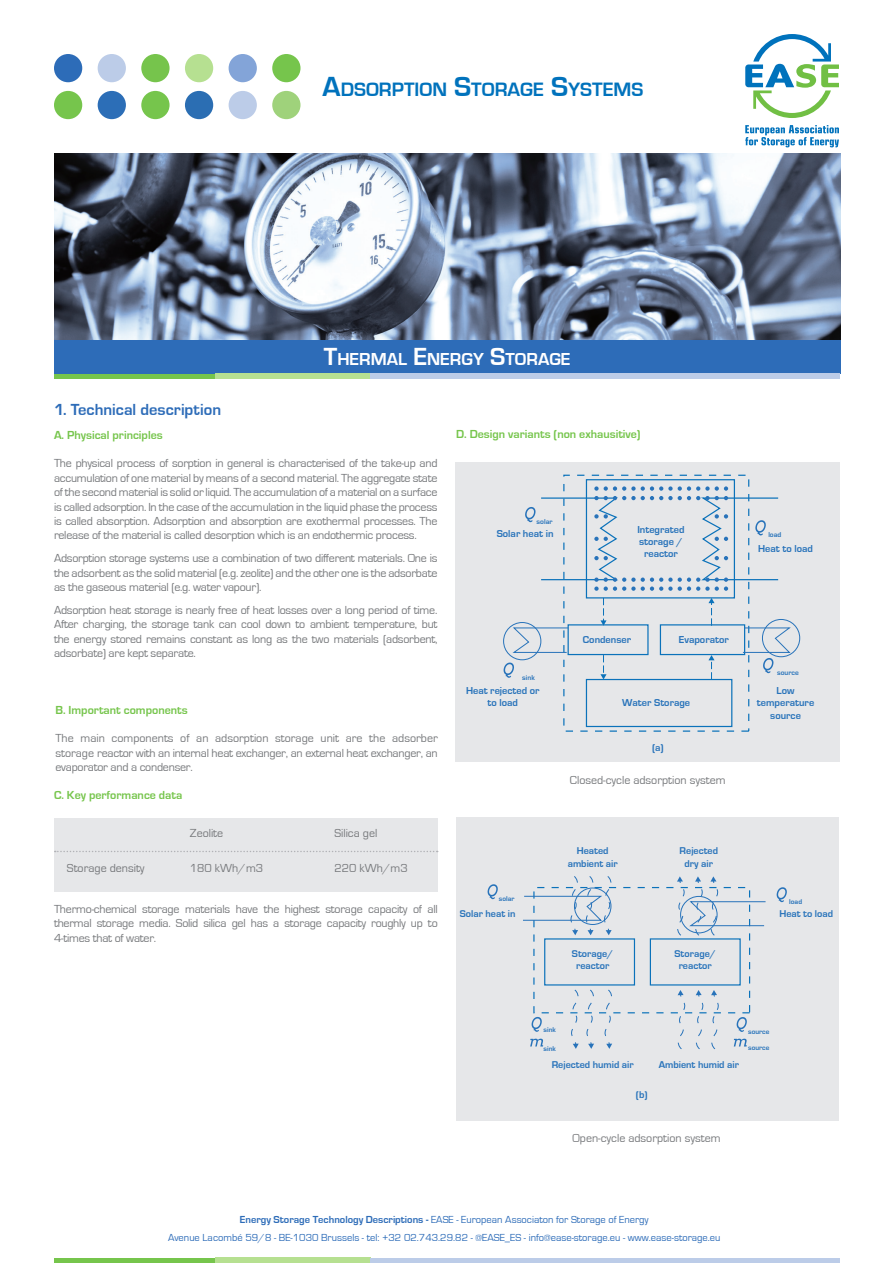
<style>
.page{position:relative;width:893px;height:1263px;background:#fff}
.page>*{position:absolute;margin:0;border:0;box-sizing:border-box;transform-origin:0 0}
.t1{font:700 19.95px "Eurostile";color:#0072bc}
.t2{font:700 17.85px "Eurostile";color:#fff}
.t3{font:700 16.5px "Eurostile";color:#2d6cb8}
.t4{font:12px/14.4px "Eurostile";letter-spacing:-.02em;color:#76787b;text-align:justify}
.t5{font:700 12px "Eurostile";color:#76c54c}
.t6{font:12px "Eurostile";color:#76787b}
.t7{font:10.5px/18px "Eurostile";color:#2d6cb8;text-align:center}
.t8{font:700 10.35px/12.5px "Eurostile";color:#2873ba;text-align:center}
.t9{font:700 10.2px/12.1px "Eurostile";color:#2873ba;text-align:center}
.t10{font:700 7.35px "Eurostile";color:#2873ba}
.t11{font:700 7.2px "Eurostile";color:#2873ba}
.s1{font-size:28.5px}
.s2{font-size:25.5px}
.s3{font-weight:700}
</style>
<div class="page">
<svg style="left:745px;top:34px;width:94px;height:84px"></svg>
<svg style="left:745px;top:125px;width:94px;height:22px"></svg>
<div style="left:54px;top:1258px;width:168px;height:5px;background:#76c54c"></div>
<div style="left:215px;top:1257px;width:156px;height:6px;background:#b6e091"></div>
<div style="left:371px;top:1258px;width:469px;height:5px;background:#bccce8"></div>
<div style="left:54px;top:91px;width:28px;height:28px;background:#76c54c;border-radius:50%"></div>
<div style="left:272px;top:54px;width:28px;height:28px;background:#76c54c;border-radius:50%"></div>
<div style="left:141px;top:91px;width:29px;height:28px;background:#76c54c;border-radius:50%"></div>
<div style="left:185px;top:54px;width:28px;height:28px;background:#b6e091;border-radius:50%"></div>
<div style="left:229px;top:91px;width:28px;height:28px;background:#bccce8;border-radius:50%"></div>
<div style="left:98px;top:54px;width:28px;height:28px;background:#bccce8;border-radius:50%"></div>
<div style="left:98px;top:91px;width:28px;height:28px;background:#2c6eb7;border-radius:50%"></div>
<div style="left:229px;top:54px;width:28px;height:28px;background:#83a4d8;border-radius:50%"></div>
<div style="left:185px;top:91px;width:28px;height:28px;background:#2b6eb3;border-radius:50%"></div>
<div style="left:141px;top:54px;width:29px;height:28px;background:#76c44c;border-radius:50%"></div>
<div style="left:272px;top:91px;width:28px;height:28px;background:#9fd27b;border-radius:50%"></div>
<div style="left:54px;top:54px;width:28px;height:28px;background:#2d6cb8;border-radius:50%"></div>
<div style="left:54px;top:374px;width:168px;height:5px;background:#76c54c"></div>
<div style="left:54px;top:339px;width:786px;height:35px;background:#2d6cb8"></div>
<div style="left:215px;top:374px;width:155px;height:5px;background:#b6e091"></div>
<div style="left:370px;top:374px;width:470px;height:5px;background:#bccce8"></div>
<img style="left:54px;top:153px;width:786px;height:186px">
<div style="left:54px;top:818px;width:383px;height:73px;background:#e6e7e9"></div>
<svg style="left:55px;top:851px;width:383px;height:1px"></svg>
<div style="left:456px;top:817px;width:382px;height:303px;background:#e6e7e9"></div>
<div style="left:544px;top:938px;width:91px;height:47px;border:1px solid #0b72ba"></div>
<div style="left:650px;top:938px;width:91px;height:47px;border:1px solid #0b72ba"></div>
<div style="left:533px;top:887px;width:217px;height:126px;border:1px dashed #0b72ba"></div>
<svg style="left:488px;top:884px;width:10px;height:15px"></svg>
<svg style="left:777px;top:887px;width:10px;height:15px"></svg>
<svg style="left:737px;top:1017px;width:10px;height:15px"></svg>
<svg style="left:532px;top:1017px;width:10px;height:15px"></svg>
<svg style="left:734px;top:1039px;width:13px;height:7px"></svg>
<svg style="left:530px;top:1039px;width:13px;height:7px"></svg>
<svg style="left:523px;top:876px;width:89px;height:59px"></svg>
<svg style="left:677px;top:876px;width:89px;height:60px"></svg>
<svg style="left:570px;top:989px;width:9px;height:60px"></svg>
<svg style="left:586px;top:989px;width:8px;height:60px"></svg>
<svg style="left:604px;top:989px;width:9px;height:60px"></svg>
<svg style="left:711px;top:990px;width:8px;height:60px"></svg>
<svg style="left:695px;top:990px;width:9px;height:60px"></svg>
<svg style="left:677px;top:990px;width:9px;height:59px"></svg>
<div style="left:455px;top:462px;width:384px;height:300px;background:#e6e7e9"></div>
<div style="left:586px;top:479px;width:149px;height:119px;border:1px solid #0b72ba"></div>
<div style="left:568px;top:624px;width:81px;height:31px;border:1px solid #0b72ba"></div>
<div style="left:660px;top:624px;width:85px;height:31px;border:1px solid #0b72ba"></div>
<div style="left:586px;top:679px;width:146px;height:48px;border:1px solid #0b72ba"></div>
<div style="left:563px;top:475px;width:186px;height:257px;border:1px dashed #0b72ba"></div>
<svg style="left:504px;top:662px;width:10px;height:16px"></svg>
<svg style="left:600px;top:598px;width:7px;height:28px"></svg>
<svg style="left:708px;top:598px;width:7px;height:28px"></svg>
<svg style="left:600px;top:655px;width:7px;height:24px"></svg>
<svg style="left:708px;top:655px;width:7px;height:24px"></svg>
<svg style="left:512px;top:627px;width:57px;height:26px"></svg>
<svg style="left:742px;top:627px;width:49px;height:46px"></svg>
<div style="left:503px;top:622px;width:38px;height:38px;border:1px solid #2873ba;border-radius:50%"></div>
<div style="left:762px;top:619px;width:38px;height:38px;border:1px solid #2873ba;border-radius:50%"></div>
<svg style="left:525px;top:486px;width:254px;height:105px"></svg>
<p class="t1" style="left:323px;top:79px;width:321px"><span class="s1">A</span>DSORPTION <span class="s1">S</span>TORAGE <span class="s1">S</span>YSTEMS</p>
<p class="t2" style="left:324px;top:349px;width:248px"><span class="s2">T</span>HERMAL <span class="s2">E</span>NERGY <span class="s2">S</span>TORAGE</p>
<p class="t3" style="left:54px;top:401px;width:169px">1. Technical description</p>
<p class="t5" style="left:54px;top:428px;width:110px">A. Physical principles</p>
<p class="t4" style="left:54px;top:456px;width:385px">The physical process of sorption in general is characterised of the take-up and accumulation of one material by means of a second material. The aggregate state of the second material is solid or liquid. The accumulation of a material on a surface is called adsorption. In the case of the accumulation in the liquid phase the process is called absorption. Adsorption and absorption are exothermal processes. The release of the material is called desorption which is an endothermic process.</p>
<p class="t4" style="left:54px;top:551px;width:385px">Adsorption storage systems use a combination of two different materials. One is the adsorbent as the solid material (e.g. zeolite) and the other one is the adsorbate as the gaseous material (e.g. water vapour).</p>
<p class="t4" style="left:54px;top:603px;width:385px">Adsorption heat storage is nearly free of heat losses over a long period of time.<br>After charging, the storage tank can cool down to ambient temperature, but the energy stored remains constant as long as the two materials (adsorbent, adsorbate) are kept separate.</p>
<p class="t5" style="left:456px;top:428px;width:186px">D. Design variants (non exhausitive)</p>
<p class="t10" style="left:537px;top:517px;width:17px">solar</p>
<p class="t8" style="left:497px;top:527px;width:58px">Solar heat in</p>
<p class="t8" style="left:637px;top:523px;width:49px">Integrated storage / reactor</p>
<p class="t10" style="left:522px;top:673px;width:14px">sink</p>
<p class="t8" style="left:583px;top:633px;width:50px">Condenser</p>
<p class="t8" style="left:679px;top:633px;width:51px">Evaporator</p>
<p class="t10" style="left:768px;top:530px;width:15px">load</p>
<p class="t8" style="left:758px;top:543px;width:56px">Heat to load</p>
<p class="t10" style="left:777px;top:668px;width:23px">source</p>
<p class="t5" style="left:55px;top:703px;width:134px">B. Important components</p>
<p class="t4" style="left:55px;top:731px;width:384px">The main components of an adsorption storage unit are the adsorber storage reactor with an internal heat exchanger, an external heat exchanger, an evaporator and a condenser.</p>
<p class="t5" style="left:54px;top:789px;width:130px">C. Key performance data</p>
<p class="t6" style="left:190px;top:827px;width:35px">Zeolite</p>
<p class="t6" style="left:334px;top:827px;width:44px">Silica gel</p>
<p class="t6" style="left:67px;top:862px;width:79px">Storage density</p>
<p class="t4" style="left:190px;top:861px;width:75px">180 kWh/m3</p>
<p class="t4" style="left:334px;top:861px;width:75px">220 kWh/m3</p>
<p class="t4" style="left:54px;top:902px;width:385px">Thermo-chemical storage materials have the highest storage capacity of all thermal storage media. Solid silica gel has a storage capacity roughly up to 4-times that of water.</p>
<p class="t8" style="left:466px;top:684px;width:75px">Heat rejected or to load</p>
<p class="t8" style="left:757px;top:684px;width:59px">Low temperature source</p>
<p class="t8" style="left:652px;top:742px;width:13px">(a)</p>
<p class="t8" style="left:622px;top:696px;width:69px">Water Storage</p>
<p class="t6" style="left:570px;top:774px;width:157px">Closed-cycle adsorption system</p>
<p class="t11" style="left:499px;top:894px;width:17px">solar</p>
<p class="t9" style="left:568px;top:845px;width:52px">Heated ambient air</p>
<p class="t9" style="left:680px;top:845px;width:40px">Rejected dry air</p>
<p class="t11" style="left:789px;top:897px;width:14px">load</p>
<p class="t9" style="left:460px;top:907px;width:57px">Solar heat in</p>
<p class="t9" style="left:779px;top:907px;width:55px">Heat to load</p>
<p class="t9" style="left:572px;top:947px;width:43px">Storage/ reactor</p>
<p class="t9" style="left:674px;top:947px;width:43px">Storage/ reactor</p>
<p class="t11" style="left:544px;top:1026px;width:14px">sink</p>
<p class="t11" style="left:544px;top:1045px;width:14px">sink</p>
<p class="t9" style="left:552px;top:1058px;width:83px">Rejected humid air</p>
<p class="t9" style="left:659px;top:1058px;width:82px">Ambient humid air</p>
<p class="t9" style="left:636px;top:1089px;width:13px">(b)</p>
<p class="t11" style="left:748px;top:1027px;width:23px">source</p>
<p class="t11" style="left:748px;top:1043px;width:23px">source</p>
<p class="t6" style="left:573px;top:1132px;width:149px">Open-cycle adsorption system</p>
<p class="t7" style="left:168px;top:1211px;width:554px"><span class="s3">Energy Storage Technology Descriptions -</span> EASE - European Associaton for Storage of Energy<br>Avenue Lacombé 59/8 - BE-1030 Brussels - tel: +32 02.743.29.82 - @EASE_ES - info@ease-storage.eu - www.ease-storage.eu</p>
</div>
